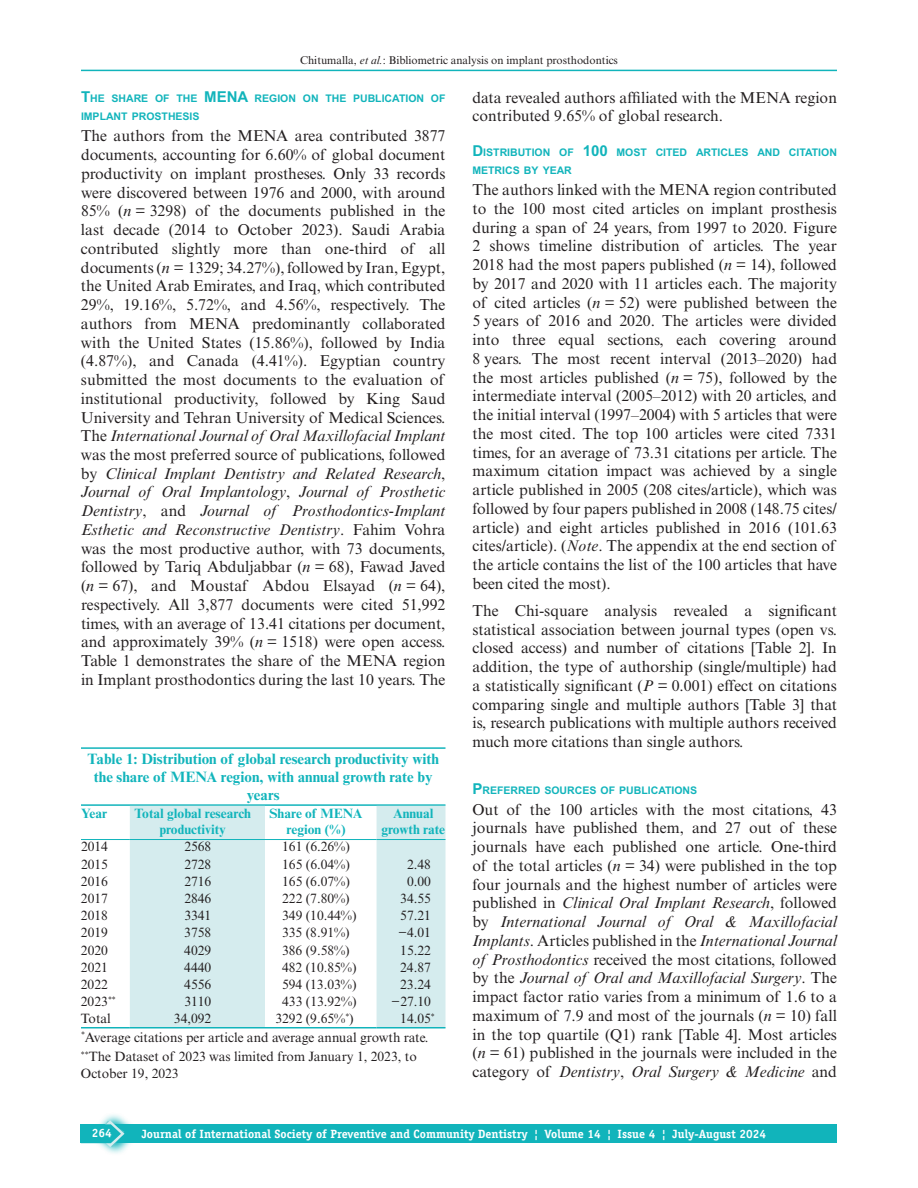
<style>
.page{position:relative;width:918px;height:1188px;background:#fff}
.page>*{position:absolute;margin:0;border:0;box-sizing:border-box;transform-origin:0 0}
.t1{font:15.75px/18.8px "Times New Roman MT Std";color:#231f20;text-align:justify}
.t2{font:700 15px/18px "Times New Roman MT Std";color:#11b4bb;text-align:center}
.t3{font:13.5px/19.2px "Times New Roman MT Std";color:#231f20}
.t4{font:700 13.5px/16.5px "Times New Roman MT Std";color:#11b4bb;text-align:center}
.t5{font:700 12px "Officina Serif";color:#fff}
.t6{font:11.25px "Times New Roman MT Std";color:#231f20}
.t7{font:700 10.5px/18px "Arial MT Std";color:#11b4bb}
.s1{font-style:italic}
.s2{font-size:15px}
</style>
<div class="page">
<div style="left:81px;top:1124px;width:756px;height:19px;background:#11b4bb"></div>
<svg style="left:102px;top:1114px;width:29px;height:40px"></svg>
<svg style="left:81px;top:1120px;width:44px;height:27px"></svg>
<hr style="left:81px;top:70px;width:756px;height:1px;background:#11b4bb">
<hr style="left:81px;top:747px;width:365px;height:2px;background:#11b4bb">
<hr style="left:81px;top:804px;width:365px;height:2px;background:#11b4bb">
<svg style="left:130px;top:806px;width:316px;height:221px;fill:#d5ecee"></svg>
<hr style="left:81px;top:839px;width:49px;height:1px;background:#11b4bb">
<hr style="left:130px;top:839px;width:135px;height:1px;background:#11b4bb">
<hr style="left:265px;top:839px;width:112px;height:1px;background:#11b4bb">
<hr style="left:377px;top:839px;width:69px;height:1px;background:#11b4bb">
<hr style="left:81px;top:1027px;width:49px;height:1px;background:#11b4bb">
<hr style="left:130px;top:1027px;width:135px;height:1px;background:#11b4bb">
<hr style="left:265px;top:1027px;width:112px;height:1px;background:#11b4bb">
<hr style="left:377px;top:1027px;width:69px;height:1px;background:#11b4bb">
<p class="t6" style="left:300px;top:54px;width:319px">Chitumalla, <span class="s1">et al.</span>: Bibliometric analysis on implant prosthodontics</p>
<p class="t7" style="left:81px;top:90px;width:136px"><span class="s2">T</span>HE SHARE OF THE <span class="s2">MENA</span></p>
<p class="t7" style="left:255px;top:90px;width:192px">REGION ON THE PUBLICATION OF</p>
<p class="t7" style="left:81px;top:108px;width:120px">IMPLANT PROSTHESIS</p>
<p class="t1" style="left:81px;top:127px;width:366px">The authors from the MENA area contributed 3877 documents, accounting for 6.60% of global document productivity on implant prostheses. Only 33 records were discovered between 1976 and 2000, with around 85% (<span class="s1">n</span> = 3298) of the documents published in the last decade (2014 to October 2023). Saudi Arabia contributed slightly more than one-third of all documents (<span class="s1">n</span> = 1329; 34.27%), followed by Iran, Egypt, the United Arab Emirates, and Iraq, which contributed 29%, 19.16%, 5.72%, and 4.56%, respectively. The authors from MENA predominantly collaborated with the United States (15.86%), followed by India (4.87%), and Canada (4.41%). Egyptian country submitted the most documents to the evaluation of institutional productivity, followed by King Saud University and Tehran University of Medical Sciences.<br>The <span class="s1">International Journal of Oral Maxillofacial Implant </span>was the most preferred source of publications, followed by <span class="s1">Clinical Implant Dentistry and Related Research</span>, <span class="s1">Journal of Oral Implantology</span>, <span class="s1">Journal of Prosthetic Dentistry</span>, and <span class="s1">Journal of Prosthodontics-Implant Esthetic and Reconstructive Dentistry</span>. Fahim Vohra was the most productive author, with 73 documents, followed by Tariq Abduljabbar (<span class="s1">n</span> = 68), Fawad Javed (<span class="s1">n</span> = 67), and Moustaf Abdou Elsayad (<span class="s1">n</span> = 64), respectively. All 3,877 documents were cited 51,992 times, with an average of 13.41 citations per document, and approximately 39% (<span class="s1">n</span> = 1518) were open access.<br>Table 1 demonstrates the share of the MENA region in Implant prosthodontics during the last 10 years. The</p>
<p class="t2" style="left:87px;top:749px;width:353px">Table 1: Distribution of global research productivity with the share of MENA region, with annual growth rate by years</p>
<p class="t4" style="left:81px;top:805px;width:28px">Year</p>
<p class="t4" style="left:134px;top:805px;width:118px">Total global research productivity</p>
<p class="t4" style="left:270px;top:805px;width:95px">Share of MENA region (%)</p>
<p class="t4" style="left:381px;top:805px;width:65px">Annual growth rate</p>
<p class="t3" style="left:81px;top:837px;width:28px">2014</p>
<p class="t3" style="left:184px;top:837px;width:29px">2568</p>
<p class="t3" style="left:282px;top:837px;width:69px">161 (6.26%)</p>
<p class="t3" style="left:81px;top:854px;width:28px">2015</p>
<p class="t3" style="left:184px;top:854px;width:28px">2728</p>
<p class="t3" style="left:282px;top:854px;width:69px">165 (6.04%)</p>
<p class="t3" style="left:407px;top:854px;width:25px">2.48</p>
<p class="t3" style="left:81px;top:872px;width:28px">2016</p>
<p class="t3" style="left:184px;top:872px;width:29px">2716</p>
<p class="t3" style="left:282px;top:872px;width:69px">165 (6.07%)</p>
<p class="t3" style="left:407px;top:872px;width:25px">0.00</p>
<p class="t3" style="left:81px;top:889px;width:28px">2017</p>
<p class="t3" style="left:184px;top:889px;width:29px">2846</p>
<p class="t3" style="left:282px;top:889px;width:69px">222 (7.80%)</p>
<p class="t3" style="left:400px;top:889px;width:32px">34.55</p>
<p class="t3" style="left:81px;top:906px;width:28px">2018</p>
<p class="t3" style="left:184px;top:906px;width:28px">3341</p>
<p class="t3" style="left:282px;top:906px;width:76px">349 (10.44%)</p>
<p class="t3" style="left:400px;top:906px;width:32px">57.21</p>
<p class="t3" style="left:81px;top:923px;width:28px">2019</p>
<p class="t3" style="left:184px;top:923px;width:28px">3758</p>
<p class="t3" style="left:282px;top:923px;width:69px">335 (8.91%)</p>
<p class="t3" style="left:398px;top:923px;width:34px">−4.01</p>
<p class="t3" style="left:81px;top:940px;width:28px">2020</p>
<p class="t3" style="left:184px;top:940px;width:29px">4029</p>
<p class="t3" style="left:282px;top:940px;width:69px">386 (9.58%)</p>
<p class="t3" style="left:400px;top:940px;width:32px">15.22</p>
<p class="t3" style="left:81px;top:958px;width:28px">2021</p>
<p class="t3" style="left:184px;top:958px;width:28px">4440</p>
<p class="t3" style="left:282px;top:958px;width:76px">482 (10.85%)</p>
<p class="t3" style="left:400px;top:958px;width:32px">24.87</p>
<p class="t3" style="left:81px;top:975px;width:28px">2022</p>
<p class="t3" style="left:184px;top:975px;width:28px">4556</p>
<p class="t3" style="left:282px;top:975px;width:76px">594 (13.03%)</p>
<p class="t3" style="left:400px;top:975px;width:32px">23.24</p>
<p class="t3" style="left:81px;top:992px;width:36px">2023<sup>**</sup></p>
<p class="t3" style="left:184px;top:992px;width:29px">3110</p>
<p class="t3" style="left:282px;top:992px;width:76px">433 (13.92%)</p>
<p class="t3" style="left:391px;top:992px;width:41px">−27.10</p>
<p class="t3" style="left:81px;top:1009px;width:31px">Total</p>
<p class="t3" style="left:174px;top:1009px;width:39px">34,092</p>
<p class="t3" style="left:275px;top:1009px;width:80px">3292 (9.65%<sup>*</sup>)</p>
<p class="t3" style="left:81px;top:1009px;width:355px;text-indent:319px">14.05<sup>* *</sup>Average citations per article and average annual growth rate. <sup>**</sup>The Dataset of 2023 was limited from January 1, 2023, to</p>
<p class="t3" style="left:81px;top:1064px;width:99px">October 19, 2023</p>
<p class="t1" style="left:473px;top:88px;width:366px">data revealed authors affiliated with the MENA region contributed 9.65% of global research.</p>
<p class="t7" style="left:472px;top:143px;width:366px"><span class="s2">D</span>ISTRIBUTION OF <span class="s2">100</span> MOST CITED ARTICLES AND CITATION<br>METRICS BY YEAR</p>
<p class="t1" style="left:472px;top:181px;width:366px">The authors linked with the MENA region contributed to the 100 most cited articles on implant prosthesis during a span of 24 years, from 1997 to 2020. Figure 2 shows timeline distribution of articles. The year 2018 had the most papers published (<span class="s1">n</span> = 14), followed by 2017 and 2020 with 11 articles each. The majority of cited articles (<span class="s1">n</span> = 52) were published between the 5 years of 2016 and 2020. The articles were divided into three equal sections, each covering around 8 years. The most recent interval (2013–2020) had the most articles published (<span class="s1">n</span> = 75), followed by the intermediate interval (2005–2012) with 20 articles, and the initial interval (1997–2004) with 5 articles that were the most cited. The top 100 articles were cited 7331 times, for an average of 73.31 citations per article. The maximum citation impact was achieved by a single article published in 2005 (208 cites/article), which was followed by four papers published in 2008 (148.75 cites/ article) and eight articles published in 2016 (101.63 cites/article). (<span class="s1">Note</span>. The appendix at the end section of the article contains the list of the 100 articles that have been cited the most).</p>
<p class="t1" style="left:472px;top:601px;width:366px">The Chi-square analysis revealed a significant statistical association between journal types (open vs. closed access) and number of citations [Table 2]. In addition, the type of authorship (single/multiple) had a statistically significant (<span class="s1">P</span> = 0.001) effect on citations comparing single and multiple authors [Table 3] that is, research publications with multiple authors received much more citations than single authors.</p>
<p class="t7" style="left:472px;top:781px;width:226px"><span class="s2">P</span>REFERRED SOURCES OF PUBLICATIONS</p>
<p class="t1" style="left:472px;top:800px;width:366px">Out of the 100 articles with the most citations, 43 journals have published them, and 27 out of these journals have each published one article. One-third of the total articles (<span class="s1">n</span> = 34) were published in the top four journals and the highest number of articles were published in <span class="s1">Clinical Oral Implant Research</span>, followed by <span class="s1">International Journal of Oral &amp; Maxillofacial Implants</span>. Articles published in the <span class="s1">International Journal of Prosthodontics</span> received the most citations, followed by the <span class="s1">Journal of Oral and Maxillofacial Surgery</span>. The impact factor ratio varies from a minimum of 1.6 to a maximum of 7.9 and most of the journals (<span class="s1">n</span> = 10) fall in the top quartile (Q1) rank [Table 4]. Most articles (<span class="s1">n</span> = 61) published in the journals were included in the category of <span class="s1">Dentistry</span>, <span class="s1">Oral Surgery &amp; Medicine</span> and</p>
<p class="t5" style="left:92px;top:1126px;width:22px">264</p>
<p class="t5" style="left:142px;top:1126px;width:626px">Journal of International Society of Preventive and Community Dentistry ¦ Volume 14 ¦ Issue 4 ¦ July-August 2024</p>
</div>
